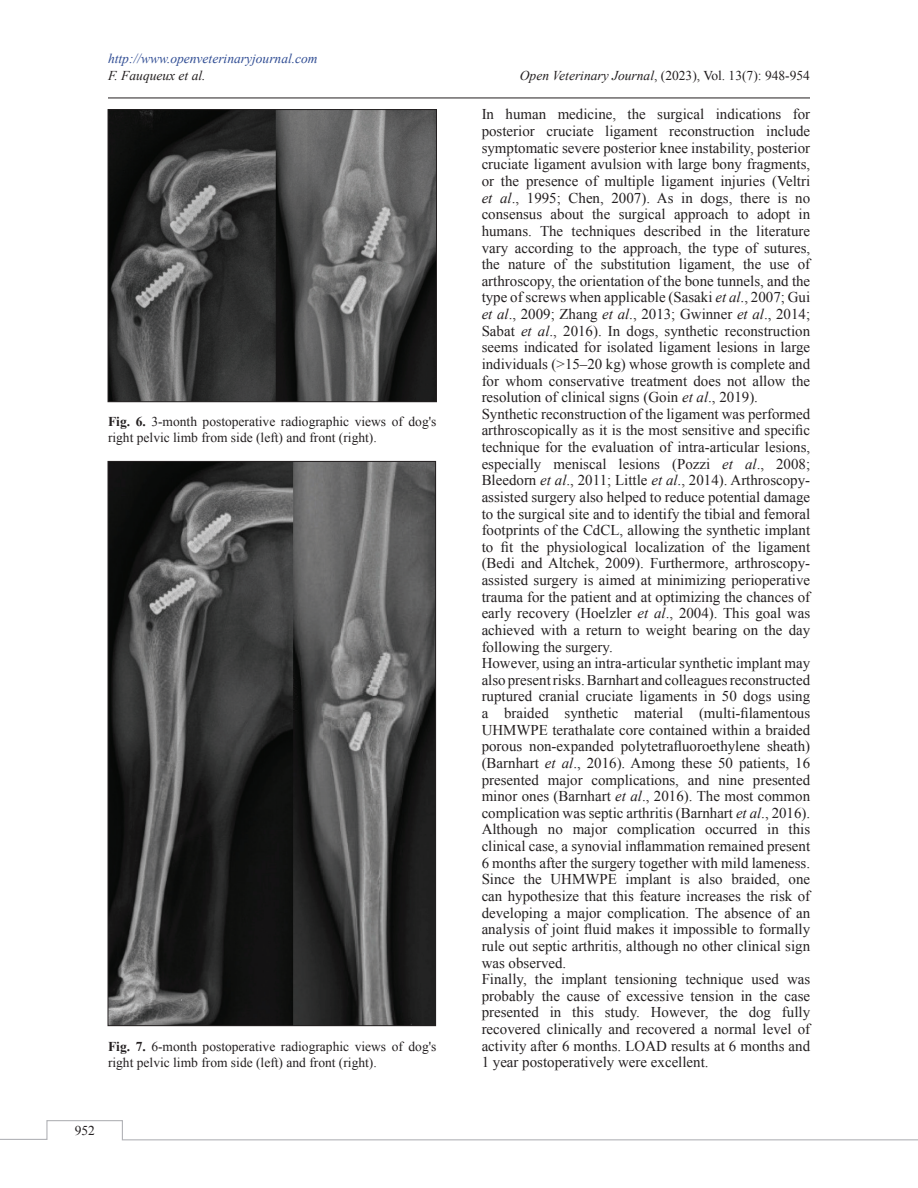
<style>
.page{position:relative;width:918px;height:1188px;background:#fff}
.page>*{position:absolute;margin:0;border:0;box-sizing:border-box;transform-origin:0 0}
.t1{font:15px/16.6px "Times New Roman";color:#231f20}
.t2{font:13.5px/16.2px "Times New Roman";color:#231f20}
.t3{font:italic 13.5px "Times New Roman";color:#304d94}
.t4{font:italic 13.5px "Times New Roman";color:#231f20}
.s1{font-style:italic}
.s2{font-weight:700}
</style>
<div class="page">
<hr style="left:108px;top:98px;width:702px;height:1px;background:#231f20">
<img style="left:110px;top:111px;width:325px;height:289px">
<div style="left:108px;top:109px;width:329px;height:293px;border:1px solid #231f20"></div>
<img style="left:110px;top:463px;width:324px;height:561px">
<svg style="left:0;top:1120px;width:918px;height:21px"></svg>
<p class="t3" style="left:108px;top:50px;width:211px">http://www.openveterinaryjournal.com</p>
<p class="t4" style="left:108px;top:66px;width:99px">F. Fauqueux et al.</p>
<p class="t2" style="left:520px;top:67px;width:292px"><span class="s1">Open Veterinary Journal</span>, (2023), Vol. 13(7): 948-954</p>
<p class="t1" style="left:482px;top:106px;width:330px">In human medicine, the surgical indications for posterior cruciate ligament reconstruction include symptomatic severe posterior knee instability, posterior cruciate ligament avulsion with large bony fragments, or the presence of multiple ligament injuries (Veltri <span class="s1">et al</span>., 1995; Chen, 2007). As in dogs, there is no consensus about the surgical approach to adopt in humans. The techniques described in the literature vary according to the approach, the type of sutures, the nature of the substitution ligament, the use of arthroscopy, the orientation of the bone tunnels, and the type of screws when applicable (Sasaki <span class="s1">et al</span>., 2007; Gui <span class="s1">et al</span>., 2009; Zhang <span class="s1">et al</span>., 2013; Gwinner <span class="s1">et al</span>., 2014; Sabat <span class="s1">et al</span>., 2016). In dogs, synthetic reconstruction seems indicated for isolated ligament lesions in large individuals (&gt;15–20 kg) whose growth is complete and for whom conservative treatment does not allow the resolution of clinical signs (Goin <span class="s1">et al</span>., 2019).<br>Synthetic reconstruction of the ligament was performed arthroscopically as it is the most sensitive and specific technique for the evaluation of intra-articular lesions, especially meniscal lesions (Pozzi <span class="s1">et al</span>., 2008; Bleedorn <span class="s1">et al</span>., 2011; Little <span class="s1">et al</span>., 2014). Arthroscopy&shy;assisted surgery also helped to reduce potential damage to the surgical site and to identify the tibial and femoral footprints of the CdCL, allowing the synthetic implant to fit the physiological localization of the ligament (Bedi and Altchek, 2009). Furthermore, arthroscopy&shy;assisted surgery is aimed at minimizing perioperative trauma for the patient and at optimizing the chances of early recovery (Hoelzler <span class="s1">et al</span>., 2004). This goal was achieved with a return to weight bearing on the day following the surgery.<br>However, using an intra-articular synthetic implant may also present risks. Barnhart and colleagues reconstructed ruptured cranial cruciate ligaments in 50 dogs using a braided synthetic material (multi-filamentous UHMWPE terathalate core contained within a braided porous non-expanded polytetrafluoroethylene sheath) (Barnhart <span class="s1">et al</span>., 2016). Among these 50 patients, 16 presented major complications, and nine presented minor ones (Barnhart <span class="s1">et al</span>., 2016). The most common complication was septic arthritis (Barnhart <span class="s1">et al</span>., 2016).<br>Although no major complication occurred in this clinical case, a synovial inflammation remained present 6 months after the surgery together with mild lameness.<br>Since the UHMWPE implant is also braided, one can hypothesize that this feature increases the risk of developing a major complication. The absence of an analysis of joint fluid makes it impossible to formally rule out septic arthritis, although no other clinical sign was observed.<br>Finally, the implant tensioning technique used was probably the cause of excessive tension in the case presented in this study. However, the dog fully recovered clinically and recovered a normal level of activity after 6 months. LOAD results at 6 months and 1 year postoperatively were excellent.</p>
<p class="t2" style="left:108px;top:413px;width:330px"><span class="s2">Fig. 6.</span> 3-month postoperative radiographic views of dog's right pelvic limb from side (left) and front (right).</p>
<p class="t2" style="left:108px;top:1038px;width:330px"><span class="s2">Fig. 7.</span> 6-month postoperative radiographic views of dog's right pelvic limb from side (left) and front (right).</p>
<p class="t2" style="left:75px;top:1122px;width:22px">952</p>
</div>
